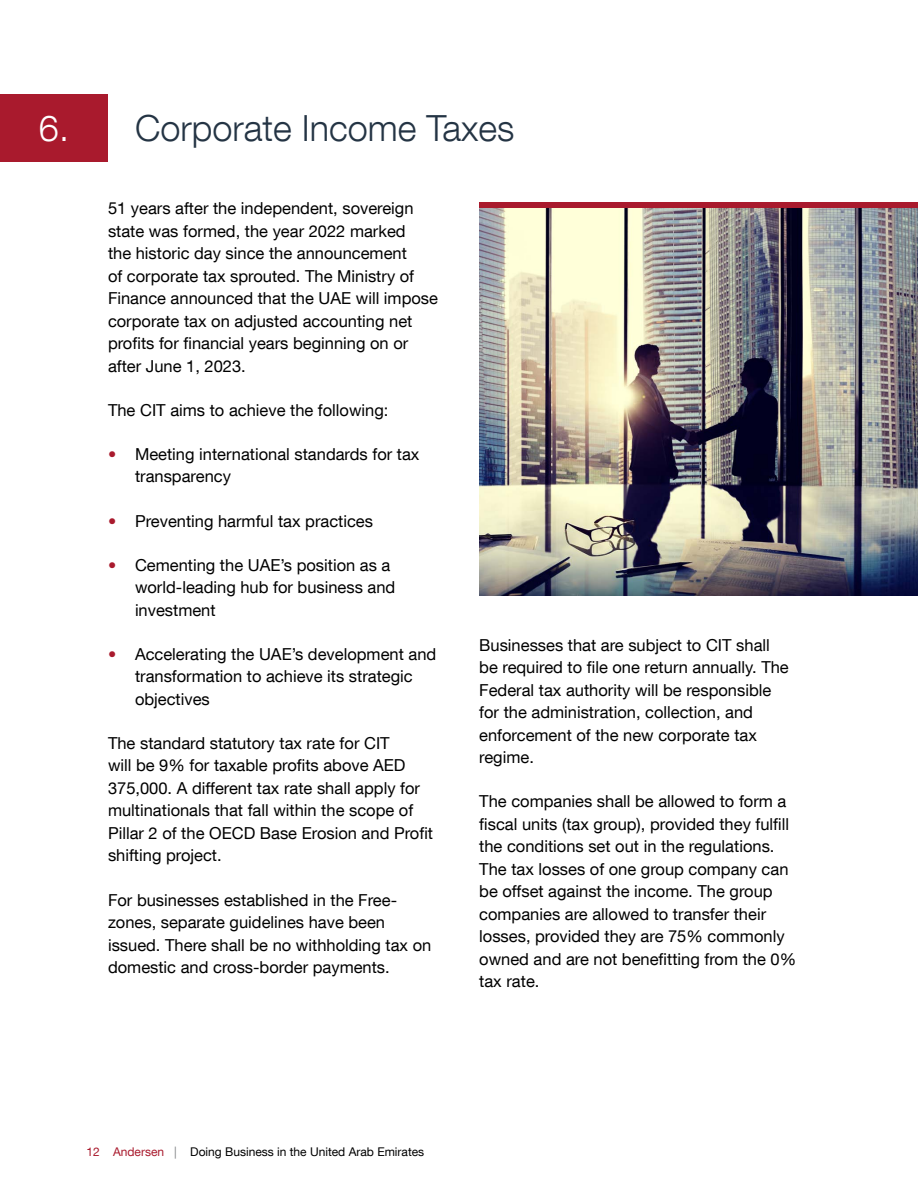
<style>
.page{position:relative;width:918px;height:1188px;background:#fff}
.page>*{position:absolute;margin:0;border:0;box-sizing:border-box;transform-origin:0 0}
.t1{font:300 36px "Helvetica Neue LT Com";color:#243444}
.t2{font:16.5px/22.5px "Helvetica Neue LT Com";color:#000}
.t3{font:12px "Helvetica Neue LT Com";color:#000}
.s1{color:#fff}
.s2{color:#a91a2d}
.s3{color:#808285}
</style>
<div class="page">
<div style="left:0;top:94px;width:108px;height:68px;background:#a91a2d"></div>
<img style="left:479px;top:208px;width:439px;height:388px">
<div style="left:479px;top:202px;width:439px;height:6px;background:#a91a2d"></div>
<h1 class="t1" style="left:39px;top:106px;width:477px"><span class="s1">6.</span> Corporate Income Taxes</h1>
<p class="t2" style="left:108px;top:197px;width:332px">51 years after the independent, sovereign state was formed, the year 2022 marked<br>the historic day since the announcement<br>of corporate tax sprouted. The Ministry of Finance announced that the UAE will impose corporate tax on adjusted accounting net profits for financial years beginning on or after June 1, 2023.</p>
<p class="t2" style="left:108px;top:398px;width:282px">The CIT aims to achieve the following:</p>
<p class="t2" style="left:135px;top:442px;width:286px;text-indent:-27px"><span class="s2">•</span> Meeting international standards for tax transparency</p>
<p class="t2" style="left:108px;top:509px;width:267px"><span class="s2">•</span> Preventing harmful tax practices</p>
<p class="t2" style="left:135px;top:553px;width:262px;text-indent:-27px"><span class="s2">•</span> Cementing the UAE’s position as a world-leading hub for business and investment</p>
<p class="t2" style="left:135px;top:642px;width:303px;text-indent:-27px"><span class="s2">•</span> Accelerating the UAE’s development and transformation to achieve its strategic objectives</p>
<p class="t2" style="left:108px;top:731px;width:327px">The standard statutory tax rate for CIT<br>will be 9% for taxable profits above AED 375,000. A different tax rate shall apply for multinationals that fall within the scope of Pillar 2 of the OECD Base Erosion and Profit shifting project.</p>
<p class="t2" style="left:108px;top:888px;width:325px">For businesses established in the Free&shy;zones, separate guidelines have been issued. There shall be no withholding tax on domestic and cross-border payments.</p>
<p class="t2" style="left:479px;top:633px;width:311px">Businesses that are subject to CIT shall be required to file one return annually. The Federal tax authority will be responsible for the administration, collection, and enforcement of the new corporate tax regime.</p>
<p class="t2" style="left:479px;top:790px;width:318px">The companies shall be allowed to form a fiscal units (tax group), provided they fulfill the conditions set out in the regulations.<br>The tax losses of one group company can be offset against the income. The group companies are allowed to transfer their losses, provided they are 75% commonly owned and are not benefitting from the 0% tax rate.</p>
<p class="t3" style="left:86px;top:1145px;width:339px"><span class="s2">12 Andersen</span> <span class="s3">|</span> Doing Business in the United Arab Emirates</p>
</div>
